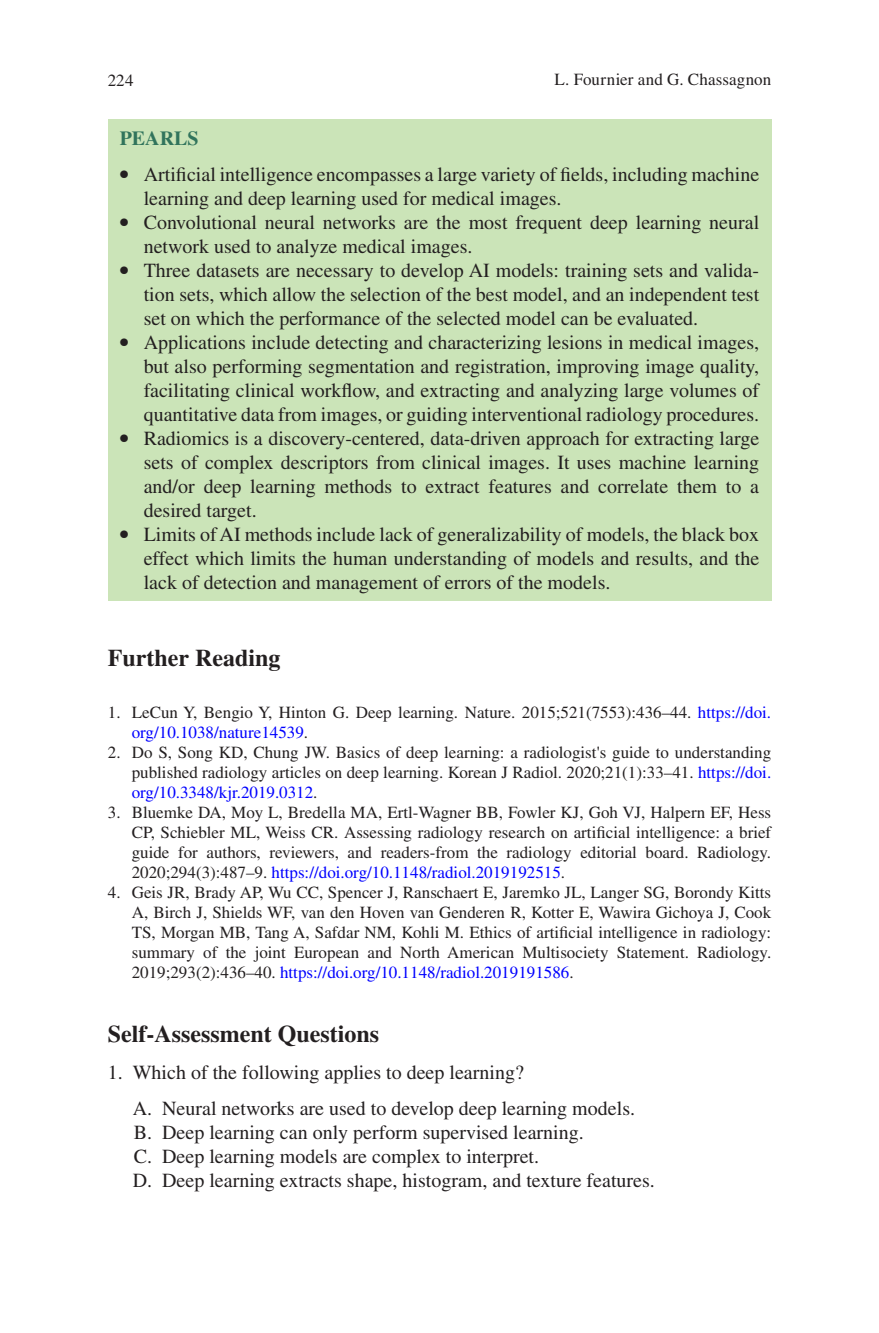
<style>
.page{position:relative;width:879px;height:1333px;background:#fff}
.page>*{position:absolute;margin:0;border:0;box-sizing:border-box;transform-origin:0 0}
.t1{font:700 24px "Times LT Std";color:#231f20}
.t2{font:20px/24px "Times LT Std";color:#231f20}
.t3{font:700 20px "Times LT Std";color:#31745c}
.t4{font:17px/20px "Times LT Std";color:#231f20;text-align:justify}
.t5{font:17px "Times LT Std Roman 2";letter-spacing:.005em;color:#231f20}
.s1{color:#00f}
</style>
<div class="page">
<div style="left:108px;top:119px;width:663px;height:482px;background:#cbe4b8"></div>
<p class="t4" style="left:108px;top:70px;width:27px">224</p>
<p class="t5" style="left:554px;top:70px;width:218px">L. Fournier and G. Chassagnon</p>
<p class="t3" style="left:120px;top:126px;width:80px">PEARLS</p>
<p class="t2" style="left:144px;top:162px;width:617px;text-indent:-24px">● Artificial intelligence encompasses a large variety of fields, including machine learning and deep learning used for medical images.</p>
<p class="t2" style="left:144px;top:210px;width:617px;text-indent:-24px">● Convolutional neural networks are the most frequent deep learning neural network used to analyze medical images.</p>
<p class="t2" style="left:144px;top:258px;width:617px;text-align:justify;text-indent:-24px">● Three datasets are necessary to develop AI models: training sets and valida&shy;tion sets, which allow the selection of the best model, and an independent test set on which the performance of the selected model can be evaluated.</p>
<p class="t2" style="left:144px;top:330px;width:617px;text-align:justify;text-indent:-24px">● Applications include detecting and characterizing lesions in medical images, but also performing segmentation and registration, improving image quality, facilitating clinical workflow, and extracting and analyzing large volumes of quantitative data from images, or guiding interventional radiology procedures.</p>
<p class="t2" style="left:144px;top:426px;width:617px;text-align:justify;text-indent:-24px">● Radiomics is a discovery-centered, data-driven approach for extracting large sets of complex descriptors from clinical images. It uses machine learning and/or deep learning methods to extract features and correlate them to a desired target.</p>
<p class="t2" style="left:144px;top:522px;width:617px;text-align:justify;text-indent:-24px">● Limits of AI methods include lack of generalizability of models, the black box effect which limits the human understanding of models and results, and the lack of detection and management of errors of the models.</p>
<p class="t1" style="left:108px;top:643px;width:174px">Further Reading</p>
<p class="t4" style="left:132px;top:702px;width:641px;text-indent:-24px">1. LeCun Y, Bengio Y, Hinton G. Deep learning. Nature. 2015;521(7553):436–44. <span class="s1">https://doi. org/10.1038/nature14539</span>.</p>
<p class="t4" style="left:132px;top:741px;width:641px;text-indent:-24px">2. Do S, Song KD, Chung JW. Basics of deep learning: a radiologist's guide to understanding published radiology articles on deep learning. Korean J Radiol. 2020;21(1):33–41. <span class="s1">https://doi. org/10.3348/kjr.2019.0312</span>.</p>
<p class="t4" style="left:132px;top:801px;width:641px;text-indent:-24px">3. Bluemke DA, Moy L, Bredella MA, Ertl-Wagner BB, Fowler KJ, Goh VJ, Halpern EF, Hess CP, Schiebler ML, Weiss CR. Assessing radiology research on artificial intelligence: a brief guide for authors, reviewers, and readers-from the radiology editorial board. Radiology.<br>2020;294(3):487–9. <span class="s1">https://doi.org/10.1148/radiol.2019192515</span>.</p>
<p class="t4" style="left:132px;top:881px;width:641px;text-indent:-24px">4. Geis JR, Brady AP, Wu CC, Spencer J, Ranschaert E, Jaremko JL, Langer SG, Borondy Kitts A, Birch J, Shields WF, van den Hoven van Genderen R, Kotter E, Wawira Gichoya J, Cook TS, Morgan MB, Tang A, Safdar NM, Kohli M. Ethics of artificial intelligence in radiology: summary of the joint European and North American Multisociety Statement. Radiology.<br>2019;293(2):436–40. <span class="s1">https://doi.org/10.1148/radiol.2019191586</span>.</p>
<p class="t1" style="left:108px;top:1019px;width:273px">Self-Assessment Questions</p>
<p class="t2" style="left:133px;top:1053px;width:504px;line-height:36px;text-indent:-25px">1. Which of the following applies to deep learning?<br>A. Neural networks are used to develop deep learning models.</p>
<p class="t2" style="left:133px;top:1119px;width:524px">B. Deep learning can only perform supervised learning.<br>C. Deep learning models are complex to interpret.<br>D. Deep learning extracts shape, histogram, and texture features.</p>
</div>
